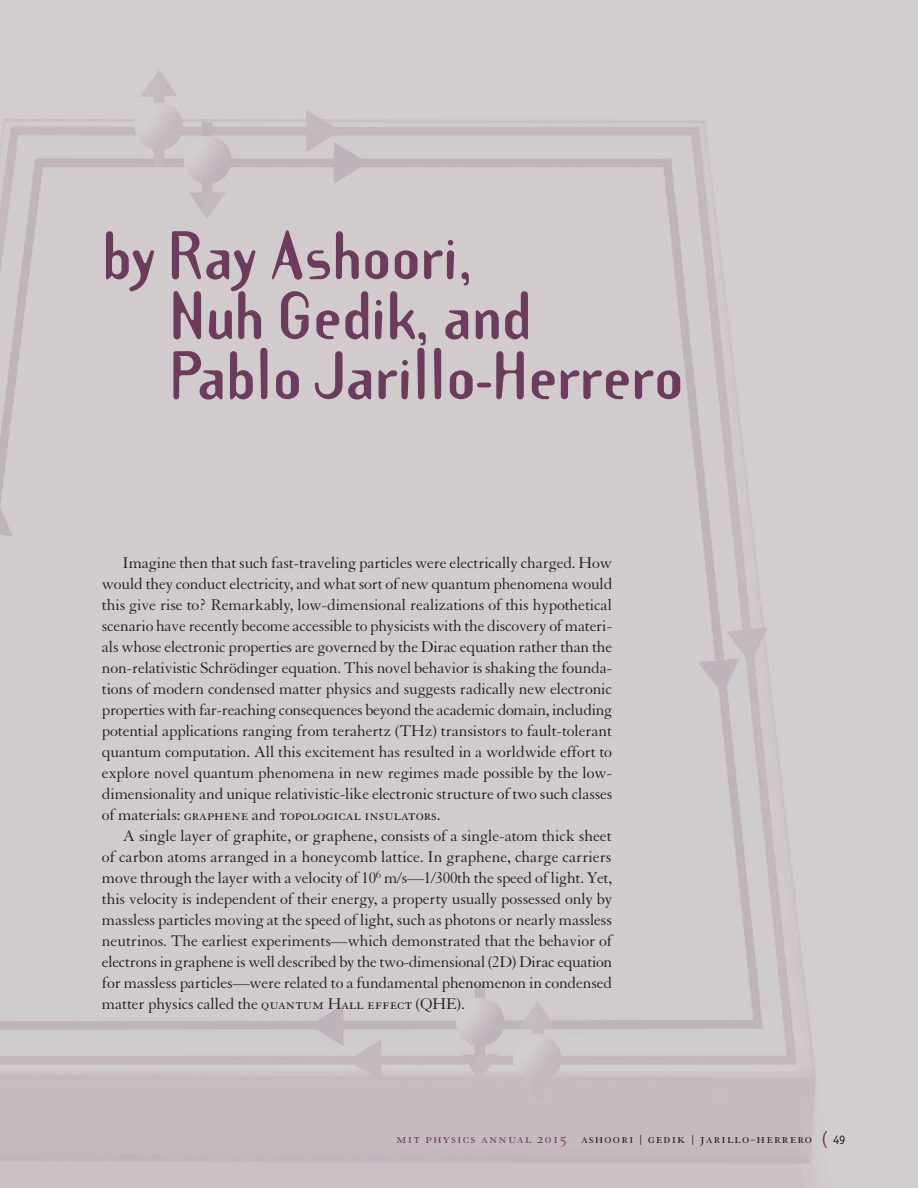
<style>
.page{position:relative;width:918px;height:1188px;background:#fff}
.page>*{position:absolute;margin:0;border:0;box-sizing:border-box;transform-origin:0 0}
.Feature_A_Author{font:700 60px/60px "Template Gothic";letter-spacing:-.01em;color:#6c3b5d}
.Feature_A_Body_11_25{font:16.8px/21px "Granjon";letter-spacing:-.01em;color:#231f20;text-align:justify}
.t1{font:15px "Granjon SC";letter-spacing:.075em;color:#231f20}
.s1{font-family:"Granjon SC"}
.s2{color:#6c3b5d}
.s3{font-family:"Officina San ITC Book SC";font-size:18px;color:#6c3b5d}
.s4{font-family:"Officina San ITC Book SC";font-size:12.75px}
</style>
<div class="page">
<img style="left:0;top:0;width:918px;height:1188px">
<p class="Feature_A_Author" style="left:169px;top:223px;width:516px;text-indent:-68px">by Ray Ashoori,<br>Nuh Gedik, and<br>Pablo Jarillo-Herrero</p>
<p class="Feature_A_Body_11_25" style="left:102px;top:553px;width:512px;text-indent:21px">Imagine then that such fast-traveling particles were electrically charged. How would they conduct electricity, and what sort of new quantum phenomena would this give rise to? Remarkably, low-dimensional realizations of this hypothetical scenario have recently become accessible to physicists with the discovery of materi&shy;als whose electronic properties are governed by the Dirac equation rather than the non-relativistic Schrödinger equation. This novel behavior is shaking the founda&shy;tions of modern condensed matter physics and suggests radically new electronic properties with far-reaching consequences beyond the academic domain, including potential applications ranging from terahertz (THz) transistors to fault-tolerant quantum computation. All this excitement has resulted in a worldwide effort to explore novel quantum phenomena in new regimes made possible by the low&shy;dimensionality and unique relativistic-like electronic structure of two such classes of materials: <span class="s1">graphene</span> and <span class="s1">topological insulators</span>.</p>
<p class="Feature_A_Body_11_25" style="left:102px;top:826px;width:512px;text-indent:21px">A single layer of graphite, or graphene, consists of a single-atom thick sheet of carbon atoms arranged in a honeycomb lattice. In graphene, charge carriers move through the layer with a velocity of 10<sup>6</sup> m/s—1/300th the speed of light. Yet, this velocity is independent of their energy, a property usually possessed only by massless particles moving at the speed of light, such as photons or nearly massless neutrinos. The earliest experiments—which demonstrated that the behavior of electrons in graphene is well described by the two-dimensional (2D) Dirac equation for massless particles—were related to a fundamental phenomenon in condensed matter physics called the <span class="s1">quantum Hall effect</span> (QHE).</p>
<p class="t1" style="left:396px;top:1130px;width:451px"><span class="s2">mit physics annual 2015</span> ashoori | gedik | jarillo-herrero <span class="s3">(</span> <span class="s4">49</span></p>
</div>
